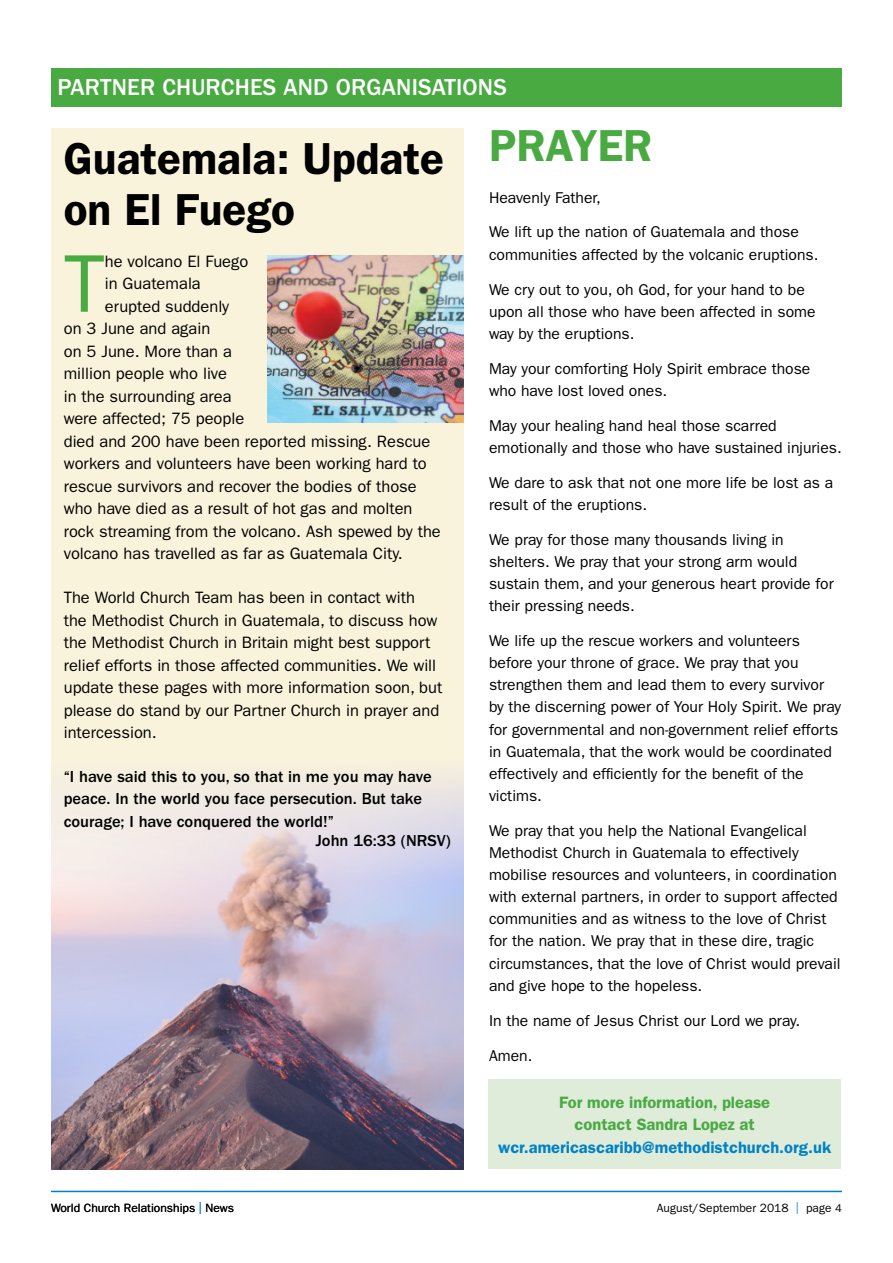
<style>
.page{position:relative;width:893px;height:1263px;background:#fff}
.page>*{position:absolute;margin:0;border:0;box-sizing:border-box;transform-origin:0 0}
.t1{font:82.05px "Franklin Gothic";color:#49aa42}
.t2{font:600 45px/51px "Franklin Gothic";color:#000}
.t3{font:600 45px "Franklin Gothic";color:#49aa42}
.t4{font:500 24px "Franklin Gothic";letter-spacing:.01em;color:#fff}
.t5{font:16.5px/22.5px "Franklin Gothic";color:#000}
.t6{font:500 16.5px/22.5px "Franklin Gothic";color:#000}
.t7{font:600 16.5px/22.5px "Franklin Gothic";color:#49aa42;text-align:center}
.t8{font:600 16.5px "Franklin Gothic";color:#0081c6}
.t9{font:15.75px/22.2px "Franklin Gothic";color:#000}
.t10{font:12px "Franklin Gothic";color:#000}
.s1{color:#0081c6}
.s2{font-size:11.25px}
</style>
<div class="page">
<hr style="left:51px;top:1191px;width:791px;height:1px;background:#0081c6">
<div style="left:51px;top:128px;width:412px;height:1041px;background:#faf3dc"></div>
<img style="left:51px;top:780px;width:412px;height:389px">
<div style="left:51px;top:68px;width:791px;height:38px;background:#49aa42"></div>
<div style="left:488px;top:1079px;width:353px;height:90px;background:#dfecda"></div>
<img style="left:268px;top:255px;width:195px;height:167px">
<h3 class="t4" style="left:57px;top:73px;width:451px">PARTNER CHURCHES AND ORGANISATIONS</h3>
<h2 class="t3" style="left:489px;top:119px;width:165px">PRAYER</h2>
<p class="t9" style="left:489px;top:186px;width:113px">Heavenly Father,</p>
<p class="t9" style="left:489px;top:221px;width:331px">We lift up the nation of Guatemala and those communities affected by the volcanic eruptions.</p>
<p class="t9" style="left:489px;top:278px;width:328px">We cry out to you, oh God, for your hand to be upon all those who have been affected in some way by the eruptions.</p>
<p class="t9" style="left:489px;top:357px;width:323px">May your comforting Holy Spirit embrace those who have lost loved ones.</p>
<p class="t9" style="left:489px;top:414px;width:354px">May your healing hand heal those scarred emotionally and those who have sustained injuries.</p>
<p class="t9" style="left:489px;top:471px;width:346px">We dare to ask that not one more life be lost as a result of the eruptions.</p>
<p class="t9" style="left:489px;top:528px;width:346px">We pray for those many thousands living in shelters. We pray that your strong arm would sustain them, and your generous heart provide for their pressing needs.</p>
<p class="t9" style="left:489px;top:630px;width:354px">We life up the rescue workers and volunteers before your throne of grace. We pray that you strengthen them and lead them to every survivor by the discerning power of Your Holy Spirit. We pray for governmental and non-government relief efforts in Guatemala, that the work would be coordinated effectively and efficiently for the benefit of the victims.</p>
<p class="t9" style="left:489px;top:819px;width:353px">We pray that you help the National Evangelical Methodist Church in Guatemala to effectively mobilise resources and volunteers, in coordination with external partners, in order to support affected communities and as witness to the love of Christ for the nation. We pray that in these dire, tragic circumstances, that the love of Christ would prevail and give hope to the hopeless.</p>
<p class="t9" style="left:489px;top:1009px;width:313px">In the name of Jesus Christ our Lord we pray.</p>
<p class="t9" style="left:489px;top:1044px;width:45px">Amen.</p>
<p class="t7" style="left:559px;top:1091px;width:212px">For more information, please contact Sandra Lopez at</p>
<p class="t8" style="left:498px;top:1137px;width:335px">wcr.americascaribb@methodistchurch.org.uk</p>
<h2 class="t2" style="left:64px;top:133px;width:382px">Guatemala: Update on El Fuego</h2>
<h1 class="t1" style="left:64px;top:237px;width:43px">T</h1>
<p class="t5" style="left:105px;top:250px;width:145px">he volcano El Fuego</p>
<p class="t5" style="left:105px;top:272px;width:98px">in Guatemala</p>
<p class="t5" style="left:105px;top:295px;width:126px">erupted suddenly</p>
<p class="t5" style="left:64px;top:317px;width:148px">on 3 June and again</p>
<p class="t5" style="left:64px;top:340px;width:170px">on 5 June. More than a</p>
<p class="t5" style="left:64px;top:363px;width:165px">million people who live</p>
<p class="t5" style="left:64px;top:385px;width:169px">in the surrounding area</p>
<p class="t5" style="left:64px;top:408px;width:182px">were affected; 75 people</p>
<p class="t5" style="left:64px;top:430px;width:368px">died and 200 have been reported missing. Rescue</p>
<p class="t5" style="left:64px;top:453px;width:365px">workers and volunteers have been working hard to</p>
<p class="t5" style="left:64px;top:475px;width:354px">rescue survivors and recover the bodies of those</p>
<p class="t5" style="left:64px;top:498px;width:350px">who have died as a result of hot gas and molten</p>
<p class="t5" style="left:64px;top:520px;width:379px">rock streaming from the volcano. Ash spewed by the</p>
<p class="t5" style="left:64px;top:543px;width:341px">volcano has travelled as far as Guatemala City.</p>
<p class="t5" style="left:64px;top:586px;width:380px">The World Church Team has been in contact with<br>the Methodist Church in Guatemala, to discuss how the Methodist Church in Britain might best support relief efforts in those affected communities. We will update these pages with more information soon, but please do stand by our Partner Church in prayer and intercession.</p>
<p class="t6" style="left:64px;top:765px;width:369px">“I have said this to you, so that in me you may have peace. In the world you face persecution. But take courage; I have conquered the world!”</p>
<p class="t6" style="left:316px;top:830px;width:136px">John 16:33 (NRSV)</p>
<p class="t10" style="left:51px;top:1201px;width:184px">World Church Relationships <span class="s1">|</span> News</p>
<p class="t10" style="left:657px;top:1201px;width:187px">August/September 2018 <span class="s1">|</span> page <span class="s2">4</span></p>
</div>
